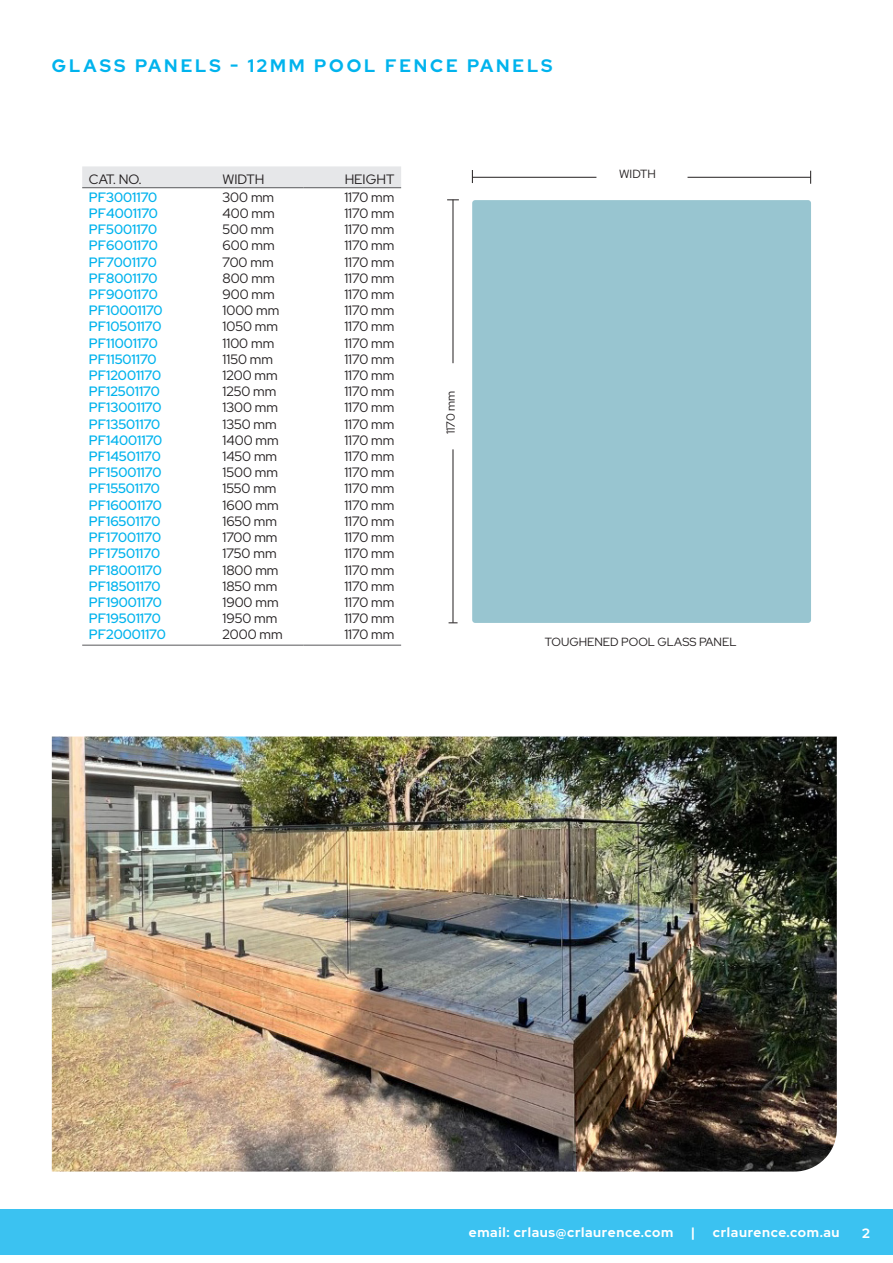
<style>
.page{position:relative;width:893px;height:1263px;background:#fff}
.page>*{position:absolute;margin:0;border:0;box-sizing:border-box;transform-origin:0 0}
.Subheader{font:700 18px "Red Hat Display";letter-spacing:.16em;color:#00b3ed}
.POM_chart_text__left__2018{font:13.5px "Red Hat Display";color:#231f20}
.POM_chart_cat__no___left__2018{font:500 13.5px/16.2px "Red Hat Display";color:#00b3ed}
.t1{font:700 13.5px "Red Hat Display";letter-spacing:.05em;color:#fff}
.POM_chart_header__left__2018{font:13.5px "Red Hat Display";color:#231f20}
.Subheader-2{font:11.7px "Red Hat Display";color:#231f20}
.POM_chart_text__left__2018-2{font:11.7px "Red Hat Display";color:#231f20}
</style>
<div class="page">
<div style="left:0;top:1209px;width:893px;height:45px;background:#3bc2f1"></div>
<div style="left:82px;top:166px;width:319px;height:21px;background:#e6e7e9"></div>
<hr style="left:82px;top:187px;width:115px;height:1px;background:#57585a">
<hr style="left:197px;top:187px;width:106px;height:1px;background:#57585a">
<hr style="left:303px;top:187px;width:98px;height:1px;background:#57585a">
<hr style="left:82px;top:645px;width:115px;height:1px;background:#57585a">
<hr style="left:197px;top:645px;width:106px;height:1px;background:#57585a">
<hr style="left:303px;top:645px;width:98px;height:1px;background:#57585a">
<div style="left:472px;top:200px;width:339px;height:423px;background:#98c5d0;border-radius:3px"></div>
<hr style="left:453px;top:200px;width:1px;height:163px;background:#231f20">
<hr style="left:453px;top:449px;width:1px;height:174px;background:#231f20">
<hr style="left:472px;top:177px;width:124px;height:1px;background:#231f20">
<hr style="left:687px;top:177px;width:124px;height:1px;background:#231f20">
<svg style="left:447px;top:200px;width:12px;height:1px"></svg>
<svg style="left:472px;top:170px;width:1px;height:13px"></svg>
<svg style="left:810px;top:171px;width:1px;height:13px"></svg>
<img style="left:52px;top:736px;width:785px;height:435px">
<p class="Subheader" style="left:52px;top:54px;width:502px">GLASS PANELS - 12MM POOL FENCE PANELS</p>
<p class="POM_chart_header__left__2018" style="left:89px;top:170px;width:54px">CAT. NO.</p>
<p class="POM_chart_header__left__2018" style="left:223px;top:170px;width:44px">WIDTH</p>
<p class="POM_chart_header__left__2018" style="left:345px;top:170px;width:51px">HEIGHT</p>
<p class="POM_chart_cat__no___left__2018" style="left:89px;top:189px;width:70px">PF3001170</p>
<p class="POM_chart_cat__no___left__2018" style="left:89px;top:205px;width:71px">PF4001170</p>
<p class="POM_chart_cat__no___left__2018" style="left:89px;top:221px;width:70px">PF5001170</p>
<p class="POM_chart_cat__no___left__2018" style="left:89px;top:237px;width:70px">PF6001170</p>
<p class="POM_chart_cat__no___left__2018" style="left:89px;top:254px;width:69px">PF7001170</p>
<p class="POM_chart_cat__no___left__2018" style="left:89px;top:270px;width:70px">PF8001170</p>
<p class="POM_chart_cat__no___left__2018" style="left:89px;top:286px;width:70px">PF9001170</p>
<p class="POM_chart_cat__no___left__2018" style="left:89px;top:302px;width:75px">PF10001170</p>
<p class="POM_chart_cat__no___left__2018" style="left:89px;top:318px;width:74px">PF10501170</p>
<p class="POM_chart_cat__no___left__2018" style="left:89px;top:335px;width:70px">PF11001170</p>
<p class="POM_chart_cat__no___left__2018" style="left:89px;top:351px;width:69px">PF11501170</p>
<p class="POM_chart_cat__no___left__2018" style="left:89px;top:367px;width:74px">PF12001170</p>
<p class="POM_chart_cat__no___left__2018" style="left:89px;top:383px;width:72px">PF12501170</p>
<p class="POM_chart_cat__no___left__2018" style="left:89px;top:399px;width:74px">PF13001170</p>
<p class="POM_chart_cat__no___left__2018" style="left:89px;top:416px;width:73px">PF13501170</p>
<p class="POM_chart_cat__no___left__2018" style="left:89px;top:432px;width:75px">PF14001170</p>
<p class="POM_chart_cat__no___left__2018" style="left:89px;top:448px;width:73px">PF14501170</p>
<p class="POM_chart_cat__no___left__2018" style="left:89px;top:464px;width:74px">PF15001170</p>
<p class="POM_chart_cat__no___left__2018" style="left:89px;top:480px;width:73px">PF15501170</p>
<p class="POM_chart_cat__no___left__2018" style="left:89px;top:497px;width:75px">PF16001170</p>
<p class="POM_chart_cat__no___left__2018" style="left:89px;top:513px;width:73px">PF16501170</p>
<p class="POM_chart_cat__no___left__2018" style="left:89px;top:529px;width:74px">PF17001170</p>
<p class="POM_chart_cat__no___left__2018" style="left:89px;top:545px;width:73px">PF17501170</p>
<p class="POM_chart_cat__no___left__2018" style="left:89px;top:561px;width:74px">PF18001170<br>PF18501170</p>
<p class="POM_chart_cat__no___left__2018" style="left:89px;top:594px;width:75px">PF19001170</p>
<p class="POM_chart_cat__no___left__2018" style="left:89px;top:610px;width:73px">PF19501170</p>
<p class="POM_chart_cat__no___left__2018" style="left:89px;top:626px;width:78px">PF20001170</p>
<p class="POM_chart_text__left__2018" style="left:223px;top:188px;width:53px">300 mm</p>
<p class="POM_chart_text__left__2018" style="left:223px;top:204px;width:54px">400 mm</p>
<p class="POM_chart_text__left__2018" style="left:223px;top:221px;width:53px">500 mm</p>
<p class="POM_chart_text__left__2018" style="left:223px;top:237px;width:54px">600 mm</p>
<p class="POM_chart_text__left__2018" style="left:223px;top:253px;width:53px">700 mm</p>
<p class="POM_chart_text__left__2018" style="left:223px;top:269px;width:54px">800 mm</p>
<p class="POM_chart_text__left__2018" style="left:223px;top:285px;width:54px">900 mm</p>
<p class="POM_chart_text__left__2018" style="left:223px;top:302px;width:58px">1000 mm</p>
<p class="POM_chart_text__left__2018" style="left:223px;top:318px;width:57px">1050 mm</p>
<p class="POM_chart_text__left__2018" style="left:223px;top:334px;width:53px">1100 mm</p>
<p class="POM_chart_text__left__2018" style="left:223px;top:350px;width:52px">1150 mm</p>
<p class="POM_chart_text__left__2018" style="left:223px;top:366px;width:57px">1200 mm</p>
<p class="POM_chart_text__left__2018" style="left:223px;top:383px;width:55px">1250 mm</p>
<p class="POM_chart_text__left__2018" style="left:223px;top:399px;width:57px">1300 mm</p>
<p class="POM_chart_text__left__2018" style="left:223px;top:415px;width:56px">1350 mm</p>
<p class="POM_chart_text__left__2018" style="left:223px;top:431px;width:58px">1400 mm</p>
<p class="POM_chart_text__left__2018" style="left:223px;top:447px;width:56px">1450 mm</p>
<p class="POM_chart_text__left__2018" style="left:223px;top:464px;width:57px">1500 mm</p>
<p class="POM_chart_text__left__2018" style="left:223px;top:480px;width:55px">1550 mm</p>
<p class="POM_chart_text__left__2018" style="left:223px;top:496px;width:58px">1600 mm</p>
<p class="POM_chart_text__left__2018" style="left:223px;top:512px;width:56px">1650 mm</p>
<p class="POM_chart_text__left__2018" style="left:223px;top:528px;width:57px">1700 mm</p>
<p class="POM_chart_text__left__2018" style="left:223px;top:545px;width:56px">1750 mm</p>
<p class="POM_chart_text__left__2018" style="left:223px;top:561px;width:58px">1800 mm</p>
<p class="POM_chart_text__left__2018" style="left:223px;top:577px;width:56px">1850 mm</p>
<p class="POM_chart_text__left__2018" style="left:223px;top:593px;width:58px">1900 mm</p>
<p class="POM_chart_text__left__2018" style="left:223px;top:609px;width:56px">1950 mm</p>
<p class="POM_chart_text__left__2018" style="left:223px;top:626px;width:62px">2000 mm</p>
<p class="POM_chart_text__left__2018" style="left:344px;top:188px;width:51px">1170 mm</p>
<p class="POM_chart_text__left__2018" style="left:344px;top:204px;width:51px">1170 mm</p>
<p class="POM_chart_text__left__2018" style="left:344px;top:221px;width:51px">1170 mm</p>
<p class="POM_chart_text__left__2018" style="left:344px;top:237px;width:51px">1170 mm</p>
<p class="POM_chart_text__left__2018" style="left:344px;top:253px;width:51px">1170 mm</p>
<p class="POM_chart_text__left__2018" style="left:344px;top:269px;width:51px">1170 mm</p>
<p class="POM_chart_text__left__2018" style="left:344px;top:285px;width:51px">1170 mm</p>
<p class="POM_chart_text__left__2018" style="left:344px;top:302px;width:51px">1170 mm</p>
<p class="POM_chart_text__left__2018" style="left:344px;top:318px;width:51px">1170 mm</p>
<p class="POM_chart_text__left__2018" style="left:344px;top:334px;width:51px">1170 mm</p>
<p class="POM_chart_text__left__2018" style="left:344px;top:350px;width:51px">1170 mm</p>
<p class="POM_chart_text__left__2018" style="left:344px;top:366px;width:51px">1170 mm</p>
<p class="POM_chart_text__left__2018" style="left:344px;top:383px;width:51px">1170 mm</p>
<p class="POM_chart_text__left__2018" style="left:344px;top:399px;width:51px">1170 mm</p>
<p class="POM_chart_text__left__2018" style="left:344px;top:415px;width:51px">1170 mm</p>
<p class="POM_chart_text__left__2018" style="left:344px;top:431px;width:51px">1170 mm</p>
<p class="POM_chart_text__left__2018" style="left:344px;top:447px;width:51px">1170 mm</p>
<p class="POM_chart_text__left__2018" style="left:344px;top:464px;width:51px">1170 mm</p>
<p class="POM_chart_text__left__2018" style="left:344px;top:480px;width:51px">1170 mm</p>
<p class="POM_chart_text__left__2018" style="left:344px;top:496px;width:51px">1170 mm</p>
<p class="POM_chart_text__left__2018" style="left:344px;top:512px;width:51px">1170 mm</p>
<p class="POM_chart_text__left__2018" style="left:344px;top:528px;width:51px">1170 mm</p>
<p class="POM_chart_text__left__2018" style="left:344px;top:545px;width:51px">1170 mm</p>
<p class="POM_chart_text__left__2018" style="left:344px;top:561px;width:51px">1170 mm</p>
<p class="POM_chart_text__left__2018" style="left:344px;top:577px;width:51px">1170 mm</p>
<p class="POM_chart_text__left__2018" style="left:344px;top:593px;width:51px">1170 mm</p>
<p class="POM_chart_text__left__2018" style="left:344px;top:609px;width:51px">1170 mm</p>
<p class="POM_chart_text__left__2018" style="left:344px;top:626px;width:51px">1170 mm</p>
<p class="POM_chart_text__left__2018-2" style="left:443px;top:434px;width:45px;rotate:-90deg">1170 mm</p>
<p class="POM_chart_text__left__2018-2" style="left:619px;top:167px;width:38px">WIDTH</p>
<p class="Subheader-2" style="left:545px;top:634px;width:193px">TOUGHENED POOL GLASS PANEL</p>
<p class="t1" style="left:469px;top:1223px;width:206px">email: crlaus@crlaurence.com</p>
<p class="t1" style="left:691px;top:1223px;width:6px">|</p>
<p class="t1" style="left:713px;top:1223px;width:128px">crlaurence.com.au</p>
<p class="t1" style="left:862px;top:1224px;width:9px">2</p>
</div>
